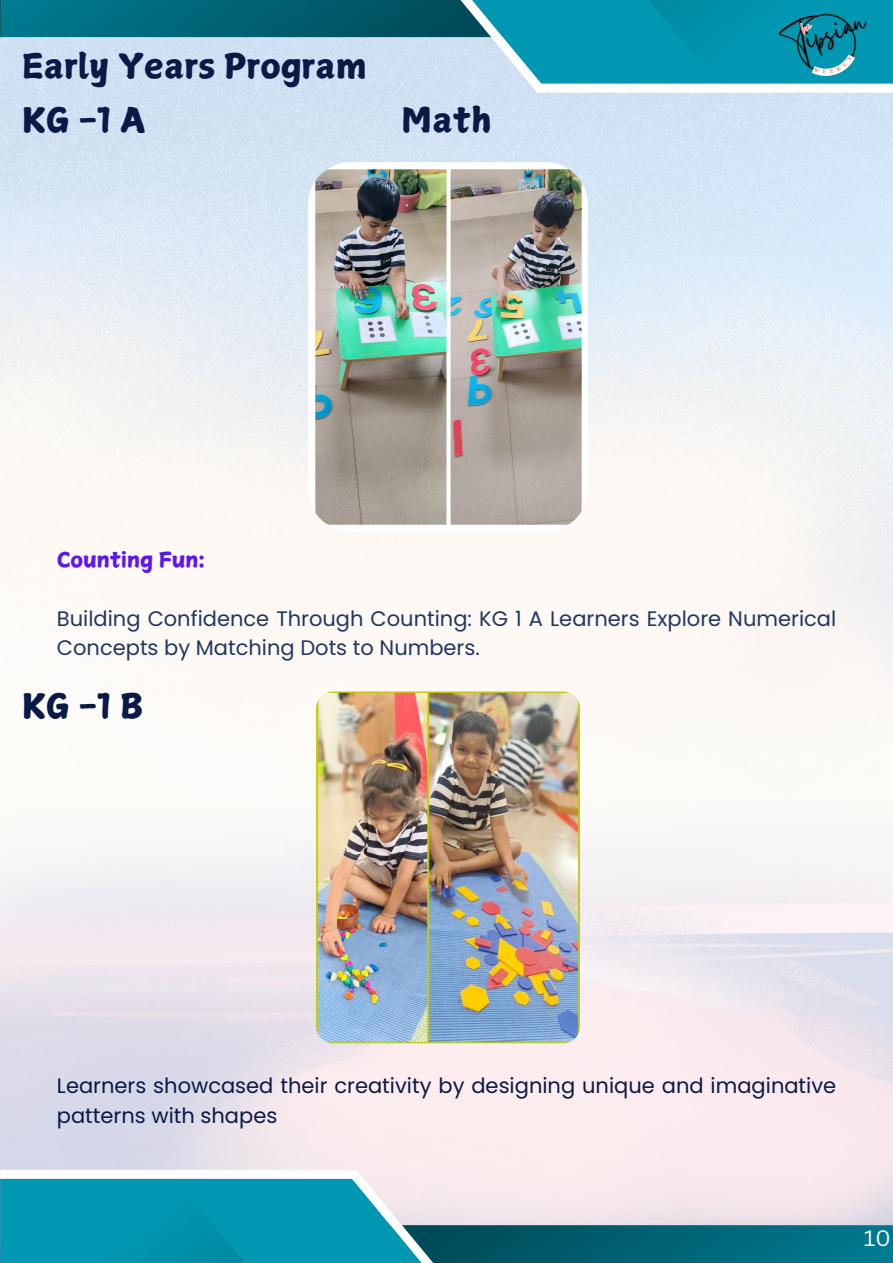
<style>
.page{position:relative;width:893px;height:1263px;background:#fff}
.page>*{position:absolute;margin:0;border:0;box-sizing:border-box;transform-origin:0 0}
.t1{font:38.03px "Gistesy";color:#000}
.t2{font:33.75px "Canva Surname Fu";color:#0a1945}
.t3{font:21.75px "Canva Sans";color:#fff}
.t4{font:21px/29.2px "Poppins";color:#203861}
.t5{font:21px/29.2px "Poppins";color:#0a1945}
.t6{font:21px "Canva Surname Fu";color:#5e17eb}
</style>
<div class="page">
<img style="left:0;top:84px;width:893px;height:1095px">
<svg style="left:524px;top:1179px;width:369px;height:84px;background:#84acb7"></svg>
<svg style="left:0;top:1170px;width:524px;height:93px;background:#3da6ba"></svg>
<svg style="left:369px;top:84px;width:524px;height:9px"></svg>
<img style="left:308px;top:162px;width:280px;height:369px;border-radius:43px">
<img style="left:316px;top:691px;width:264px;height:352px;border-radius:17px">
<svg style="left:0;top:0;width:893px;height:84px;background:#47a3b8"></svg>
<h2 class="t2" style="left:22px;top:49px;width:346px">Early Years Program</h2>
<h2 class="t2" style="left:22px;top:103px;width:125px">KG -1 A</h2>
<h2 class="t2" style="left:401px;top:103px;width:92px">Math</h2>
<h1 class="t1" style="left:773px;top:23px;width:88px;rotate:-19deg">Tipsian</h1>
<p class="t6" style="left:57px;top:549px;width:149px">Counting Fun:</p>
<p class="t4" style="left:57px;top:604px;width:781px">Building Confidence Through Counting: KG 1 A Learners Explore Numerical<br>Concepts by Matching Dots to Numbers.</p>
<h2 class="t2" style="left:22px;top:689px;width:122px">KG -1 B</h2>
<p class="t5" style="left:57px;top:1071px;width:781px">Learners showcased their creativity by designing unique and imaginative patterns with shapes</p>
<p class="t3" style="left:864px;top:1223px;width:28px">10</p>
</div>
